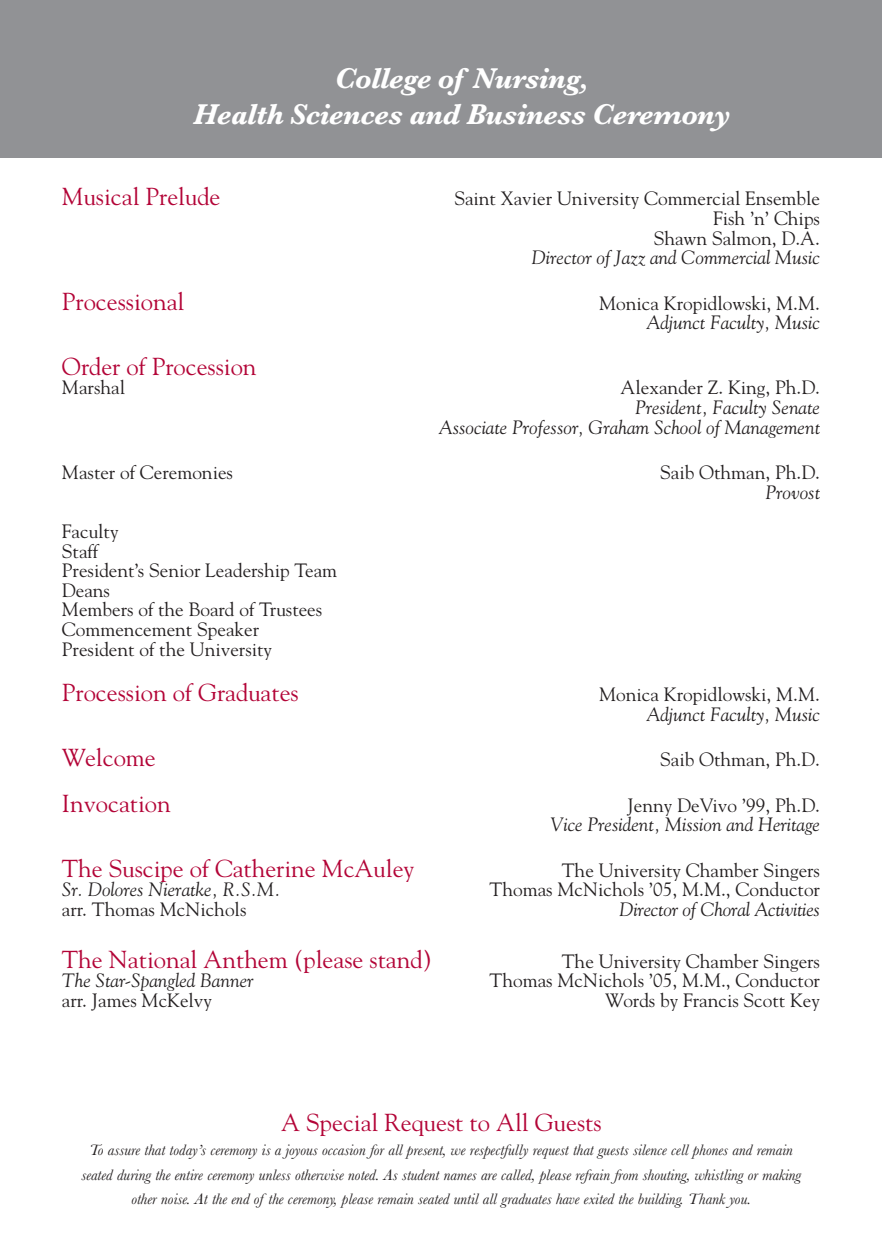
<style>
.page{position:relative;width:882px;height:1260px;background:#fff}
.page>*{position:absolute;margin:0;border:0;box-sizing:border-box;transform-origin:0 0}
.t1{font:italic 700 29.75px "Baskerville";letter-spacing:-.02em;color:#fff}
.t2{font:24.5px "Goudy Std";color:#b30437}
.t3{font:19.25px "Goudy Std";color:#231f20}
.t4{font:italic 19.25px "Goudy Std";color:#231f20}
.names{font:italic 15.75px/24.5px "Baskerville";color:#231f20;text-align:center}
</style>
<div class="page">
<div style="left:0;top:0;width:882px;height:158px;background:#919295"></div>
<p class="t1" style="left:335px;top:58px;width:256px">College of Nursing,</p>
<p class="t1" style="left:193px;top:94px;width:539px">Health Sciences and Business Ceremony</p>
<p class="t2" style="left:62px;top:182px;width:160px">Musical Prelude</p>
<p class="t3" style="left:454px;top:187px;width:367px">Saint Xavier University Commercial Ensemble</p>
<p class="t3" style="left:713px;top:206px;width:108px">Fish ’n’ Chips</p>
<p class="t3" style="left:654px;top:226px;width:168px">Shawn Salmon, D.A.</p>
<p class="t4" style="left:532px;top:246px;width:290px">Director of Jazz and Commercial Music</p>
<p class="t2" style="left:62px;top:286px;width:124px">Processional</p>
<p class="t3" style="left:599px;top:291px;width:222px">Monica Kropidlowski, M.M.</p>
<p class="t4" style="left:646px;top:311px;width:175px">Adjunct Faculty, Music</p>
<p class="t2" style="left:62px;top:351px;width:196px">Order of Procession</p>
<p class="t3" style="left:62px;top:376px;width:65px">Marshal</p>
<p class="t3" style="left:621px;top:376px;width:201px">Alexander Z. King, Ph.D.</p>
<p class="t4" style="left:635px;top:396px;width:186px">President, Faculty Senate</p>
<p class="t4" style="left:439px;top:415px;width:383px">Associate Professor, Graham School of Management</p>
<p class="t3" style="left:62px;top:461px;width:173px">Master of Ceremonies</p>
<p class="t3" style="left:660px;top:461px;width:161px">Saib Othman, Ph.D.</p>
<p class="t4" style="left:766px;top:480px;width:56px">Provost</p>
<p class="t3" style="left:62px;top:519px;width:58px">Faculty</p>
<p class="t3" style="left:62px;top:539px;width:38px">Staff</p>
<p class="t3" style="left:62px;top:559px;width:277px">President’s Senior Leadership Team</p>
<p class="t3" style="left:62px;top:578px;width:50px">Deans</p>
<p class="t3" style="left:62px;top:598px;width:262px">Members of the Board of Trustees</p>
<p class="t3" style="left:62px;top:617px;width:199px">Commencement Speaker</p>
<p class="t3" style="left:62px;top:637px;width:212px">President of the University</p>
<p class="t2" style="left:62px;top:677px;width:238px">Procession of Graduates</p>
<p class="t3" style="left:599px;top:682px;width:222px">Monica Kropidlowski, M.M.</p>
<p class="t4" style="left:646px;top:702px;width:175px">Adjunct Faculty, Music</p>
<p class="t2" style="left:62px;top:742px;width:95px">Welcome</p>
<p class="t3" style="left:660px;top:748px;width:161px">Saib Othman, Ph.D.</p>
<p class="t2" style="left:62px;top:788px;width:110px">Invocation</p>
<p class="t3" style="left:628px;top:793px;width:194px">Jenny DeVivo ’99, Ph.D.</p>
<p class="t4" style="left:551px;top:813px;width:271px">Vice President, Mission and Heritage</p>
<p class="t2" style="left:62px;top:853px;width:354px">The Suscipe of Catherine McAuley</p>
<p class="t3" style="left:562px;top:858px;width:260px">The University Chamber Singers</p>
<p class="t4" style="left:62px;top:878px;width:220px">Sr. Dolores Nieratke, R.S.M.</p>
<p class="t3" style="left:490px;top:878px;width:332px">Thomas McNichols ’05, M.M., Conductor</p>
<p class="t3" style="left:62px;top:897px;width:186px">arr. Thomas McNichols</p>
<p class="t4" style="left:620px;top:898px;width:202px">Director of Choral Activities</p>
<p class="t2" style="left:62px;top:944px;width:372px">The National Anthem (please stand)</p>
<p class="t3" style="left:562px;top:949px;width:260px">The University Chamber Singers</p>
<p class="t4" style="left:62px;top:969px;width:193px">The Star-Spangled Banner</p>
<p class="t3" style="left:490px;top:969px;width:332px">Thomas McNichols ’05, M.M., Conductor</p>
<p class="t3" style="left:62px;top:988px;width:152px">arr. James McKelvy</p>
<p class="t3" style="left:605px;top:988px;width:216px">Words by Francis Scott Key</p>
<p class="t2" style="left:281px;top:1107px;width:322px">A Special Request to All Guests</p>
<p class="names" style="left:81px;top:1138px;width:721px">To assure that today’s ceremony is a joyous occasion for all present, we respectfully request that guests silence cell phones and remain seated during the entire ceremony unless otherwise noted. As student names are called, please refrain from shouting, whistling or making other noise. At the end of the ceremony, please remain seated until all graduates have exited the building. Thank you.</p>
</div>
